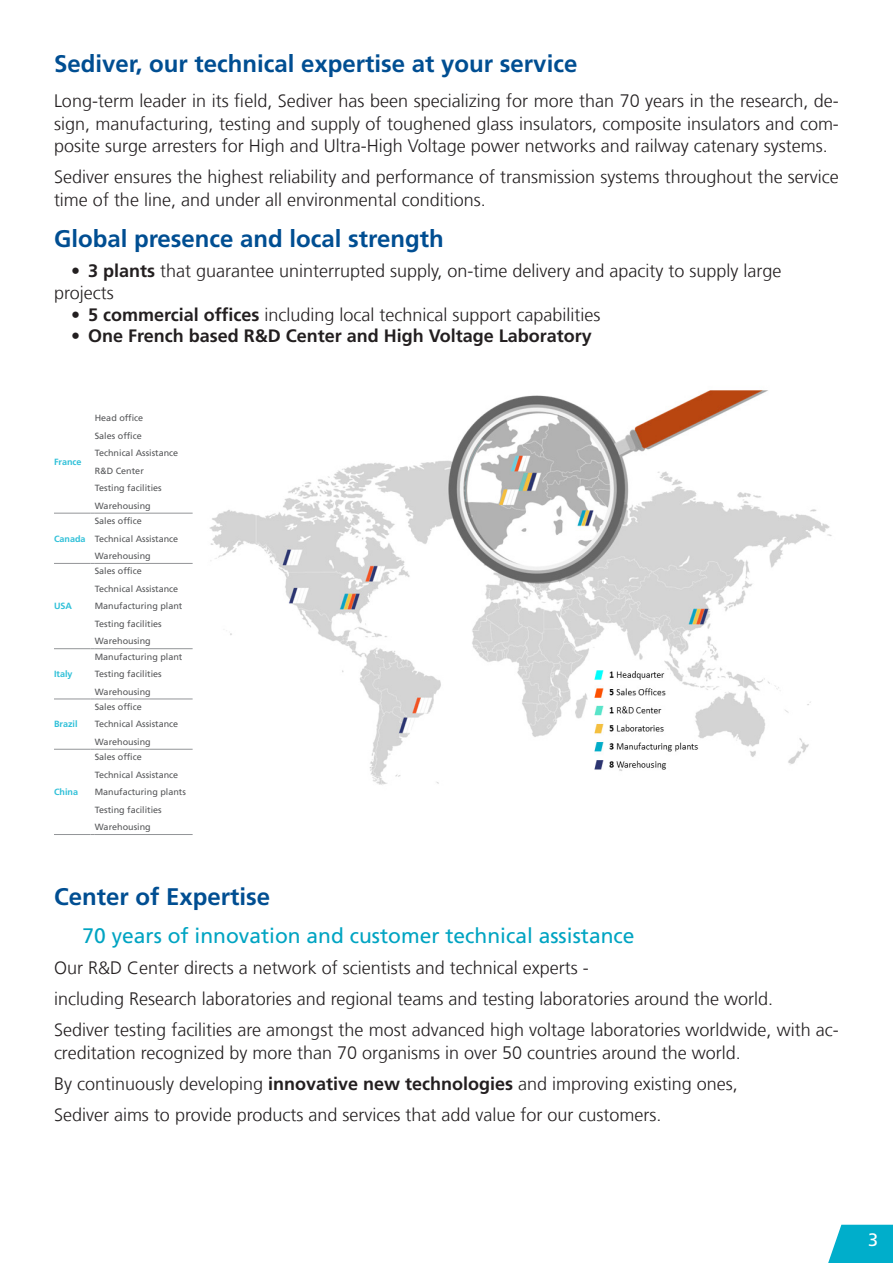
<style>
.page{position:relative;width:893px;height:1263px;background:#fff}
.page>*{position:absolute;margin:0;border:0;box-sizing:border-box;transform-origin:0 0}
.titre{font:700 24px "Frutiger LT Com";color:#004e92}
.sous-titre{font:21px "Frutiger LT Com";color:#00a4c2}
.Texte_à_puce{font:300 18px/22.5px "Frutiger LT Com";color:#231f20}
.Texte_à_puce-2{font:700 18px "Frutiger LT Com";color:#231f20}
.t1{font:18px "Frutiger LT Com";color:#fff}
.t2{font:9px "Frutiger LT Com";color:#57585a}
.t3{font:700 9px "Frutiger LT Com";color:#2fc0d8}
.s1{font-weight:700}
</style>
<div class="page">
<svg style="left:828px;top:1225px;width:65px;height:38px;background:#1ab6d0"></svg>
<img style="left:210px;top:390px;width:622px;height:395px">
<hr style="left:54px;top:513px;width:36px;height:1px;background:#939598">
<hr style="left:54px;top:563px;width:36px;height:1px;background:#939598">
<hr style="left:54px;top:648px;width:36px;height:1px;background:#939598">
<hr style="left:54px;top:699px;width:36px;height:1px;background:#939598">
<hr style="left:54px;top:749px;width:36px;height:1px;background:#939598">
<hr style="left:54px;top:834px;width:36px;height:1px;background:#939598">
<svg style="left:90px;top:512px;width:103px;height:323px"></svg>
<hr style="left:95px;top:834px;width:98px;height:1px;background:#939598">
<p class="titre" style="left:54px;top:50px;width:525px">Sediver, our technical expertise at your service</p>
<p class="Texte_à_puce" style="left:54px;top:90px;width:786px;text-align:justify">Long-term leader in its field, Sediver has been specializing for more than 70 years in the research, de&shy;sign, manufacturing, testing and supply of toughened glass insulators, composite insulators and com&shy;posite surge arresters for High and Ultra-High Voltage power networks and railway catenary systems.</p>
<p class="Texte_à_puce" style="left:54px;top:166px;width:786px">Sediver ensures the highest reliability and performance of transmission systems throughout the service time of the line, and under all environmental conditions.</p>
<p class="titre" style="left:54px;top:225px;width:391px">Global presence and local strength</p>
<p class="Texte_à_puce" style="left:54px;top:261px;width:729px;line-height:21.6px;text-indent:17px"><span class="s1">• 3 plants</span> that guarantee uninterrupted supply, on-time delivery and apacity to supply large projects</p>
<p class="Texte_à_puce" style="left:71px;top:303px;width:531px"><span class="s1">• 5 commercial offices</span> including local technical support capabilities</p>
<p class="Texte_à_puce-2" style="left:71px;top:325px;width:522px">• One French based R&amp;D Center and High Voltage Laboratory</p>
<p class="t3" style="left:54px;top:456px;width:29px">France</p>
<p class="t3" style="left:54px;top:533px;width:33px">Canada</p>
<p class="t3" style="left:54px;top:601px;width:19px">USA</p>
<p class="t3" style="left:54px;top:669px;width:20px">Italy</p>
<p class="t3" style="left:54px;top:719px;width:25px">Brazil</p>
<p class="t3" style="left:54px;top:787px;width:26px">China</p>
<p class="t2" style="left:95px;top:413px;width:50px">Head office</p>
<p class="t2" style="left:95px;top:430px;width:48px">Sales office</p>
<p class="t2" style="left:95px;top:448px;width:85px">Technical Assistance</p>
<p class="t2" style="left:95px;top:465px;width:51px">R&amp;D Center</p>
<p class="t2" style="left:95px;top:483px;width:68px">Testing facilities</p>
<p class="t2" style="left:95px;top:500px;width:57px">Warehousing</p>
<p class="t2" style="left:95px;top:516px;width:48px">Sales office</p>
<p class="t2" style="left:95px;top:533px;width:85px">Technical Assistance</p>
<p class="t2" style="left:95px;top:551px;width:57px">Warehousing</p>
<p class="t2" style="left:95px;top:566px;width:48px">Sales office</p>
<p class="t2" style="left:95px;top:583px;width:85px">Technical Assistance</p>
<p class="t2" style="left:95px;top:601px;width:89px">Manufacturing plant</p>
<p class="t2" style="left:95px;top:618px;width:68px">Testing facilities</p>
<p class="t2" style="left:95px;top:636px;width:57px">Warehousing</p>
<p class="t2" style="left:95px;top:651px;width:89px">Manufacturing plant</p>
<p class="t2" style="left:95px;top:669px;width:68px">Testing facilities</p>
<p class="t2" style="left:95px;top:686px;width:57px">Warehousing</p>
<p class="t2" style="left:95px;top:701px;width:48px">Sales office</p>
<p class="t2" style="left:95px;top:719px;width:85px">Technical Assistance</p>
<p class="t2" style="left:95px;top:736px;width:57px">Warehousing</p>
<p class="t2" style="left:95px;top:752px;width:48px">Sales office</p>
<p class="t2" style="left:95px;top:769px;width:85px">Technical Assistance</p>
<p class="t2" style="left:95px;top:787px;width:93px">Manufacturing plants</p>
<p class="t2" style="left:95px;top:804px;width:68px">Testing facilities</p>
<p class="t2" style="left:95px;top:822px;width:57px">Warehousing</p>
<p class="titre" style="left:54px;top:883px;width:218px">Center of Expertise</p>
<p class="sous-titre" style="left:82px;top:924px;width:553px">70 years of innovation and customer technical assistance</p>
<p class="Texte_à_puce" style="left:54px;top:957px;width:536px">Our R&amp;D Center directs a network of scientists and technical experts -</p>
<p class="Texte_à_puce" style="left:54px;top:988px;width:721px">including Research laboratories and regional teams and testing laboratories around the world.</p>
<p class="Texte_à_puce" style="left:54px;top:1019px;width:786px">Sediver testing facilities are amongst the most advanced high voltage laboratories worldwide, with ac&shy;creditation recognized by more than 70 organisms in over 50 countries around the world.</p>
<p class="Texte_à_puce" style="left:54px;top:1072px;width:685px">By continuously developing <span class="s1">innovative new technologies</span> and improving existing ones,</p>
<p class="Texte_à_puce" style="left:54px;top:1103px;width:609px">Sediver aims to provide products and services that add value for our customers.</p>
<p class="t1" style="left:868px;top:1229px;width:12px">3</p>
</div>
